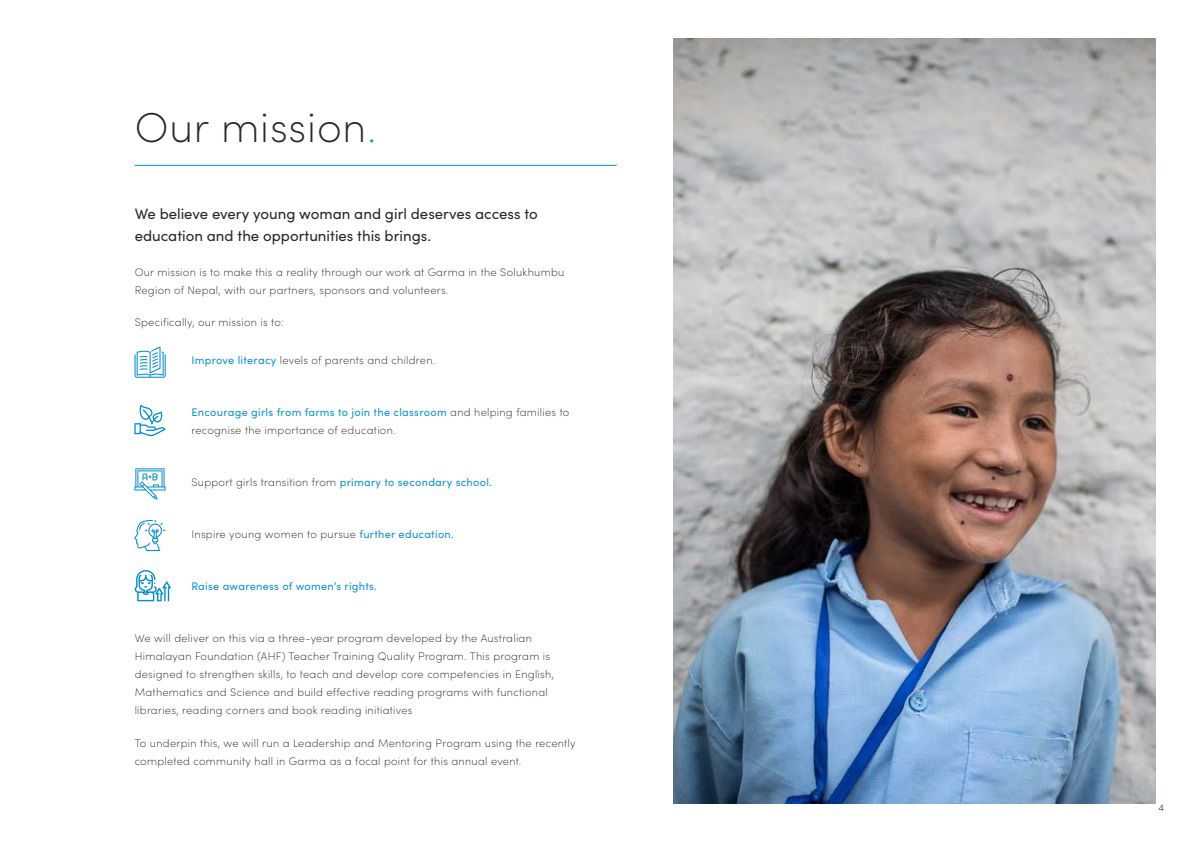
<style>
.page{position:relative;width:1191px;height:842px;background:#fff}
.page>*{position:absolute;margin:0;border:0;box-sizing:border-box;transform-origin:0 0}
.t1{font:200 42px "Sofia Pro";letter-spacing:.02em;color:#292829}
.t2{font:15px/22px "Sofia Pro";color:#292829}
.t3{font:200 11px/18px "Sofia Pro";letter-spacing:.025em;color:#292829}
.t4{font:11px "Sofia Pro";letter-spacing:.025em;color:#1093d0}
.t5{font:200 10px "Sofia Pro";color:#000}
.s1{color:#1093d0}
.s2{font-weight:400;color:#1093d0}
</style>
<div class="page">
<hr style="left:135px;top:165px;width:482px;height:1px;background:#038dcd">
<img style="left:673px;top:38px;width:482px;height:766px">
<svg style="left:134px;top:347px;width:32px;height:31px"></svg>
<svg style="left:134px;top:468px;width:31px;height:31px"></svg>
<svg style="left:134px;top:405px;width:32px;height:31px"></svg>
<svg style="left:134px;top:520px;width:31px;height:31px"></svg>
<svg style="left:135px;top:570px;width:36px;height:31px"></svg>
<h1 class="t1" style="left:135px;top:98px;width:243px">Our mission<span class="s1">.</span></h1>
<h2 class="t2" style="left:135px;top:202px;width:404px">We believe every young woman and girl deserves access to education and the opportunities this brings.</h2>
<p class="t3" style="left:135px;top:263px;width:431px">Our mission is to make this a reality through our work at Garma in the Solukhumbu<br>Region of Nepal, with our partners, sponsors and volunteers.</p>
<p class="t3" style="left:135px;top:313px;width:151px">Specifically, our mission is to:</p>
<p class="t3" style="left:191px;top:351px;width:245px"><span class="s2">Improve literacy</span> levels of parents and children.</p>
<p class="t3" style="left:191px;top:403px;width:379px"><span class="s2">Encourage girls from farms to join the classroom</span> and helping families to recognise the importance of education.</p>
<p class="t3" style="left:191px;top:473px;width:302px">Support girls transition from <span class="s2">primary to secondary school.</span></p>
<p class="t3" style="left:191px;top:525px;width:264px">Inspire young women to pursue <span class="s2">further education.</span></p>
<p class="t4" style="left:191px;top:578px;width:187px">Raise awareness of women’s rights.</p>
<p class="t3" style="left:135px;top:629px;width:421px">We will deliver on this via a three-year program developed by the Australian Himalayan Foundation (AHF) Teacher Training Quality Program. This program is designed to strengthen skills, to teach and develop core competencies in English, Mathematics and Science and build effective reading programs with functional libraries, reading corners and book reading initiatives</p>
<p class="t3" style="left:135px;top:733px;width:442px">To underpin this, we will run a Leadership and Mentoring Program using the recently completed community hall in Garma as a focal point for this annual event.</p>
<p class="t5" style="left:1158px;top:800px;width:7px">4</p>
</div>
